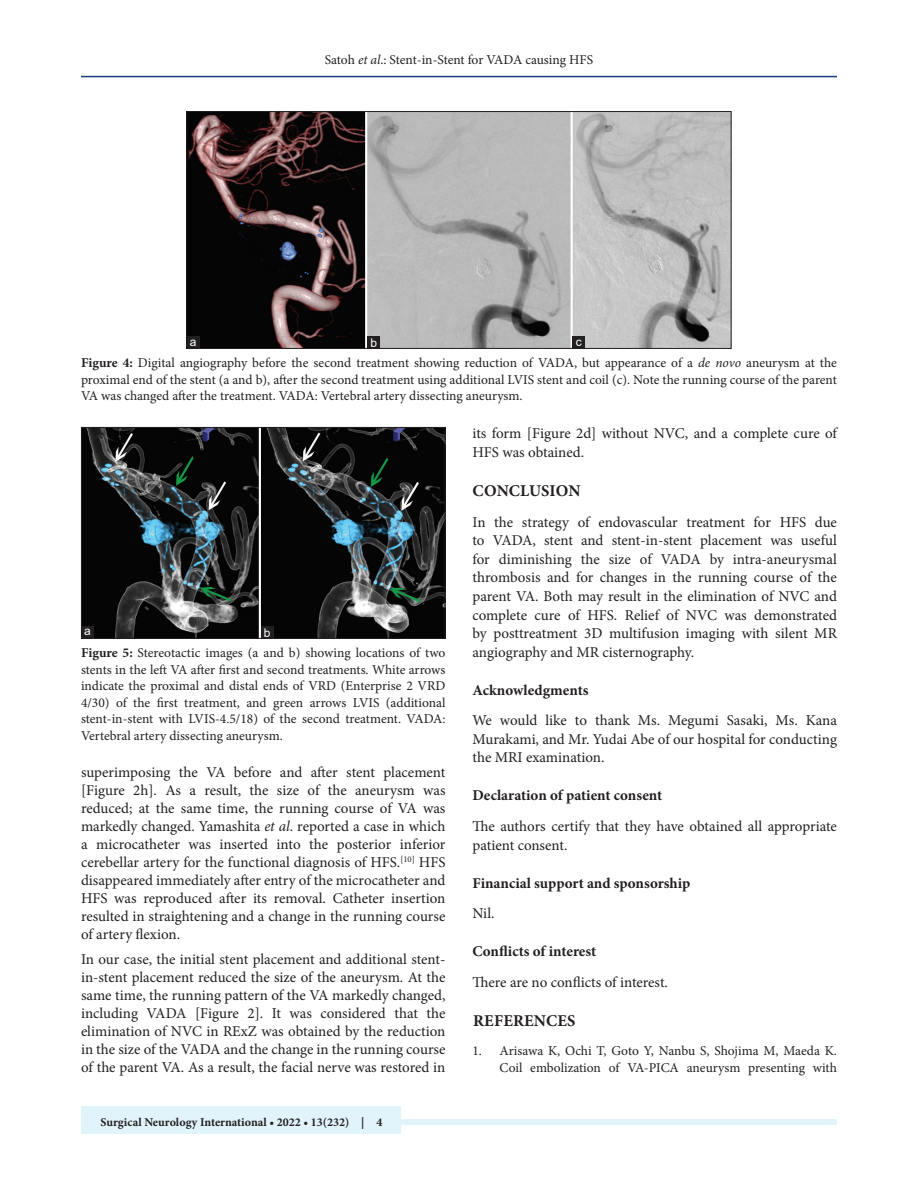
<style>
.page{position:relative;width:918px;height:1188px;background:#fff}
.page>*{position:absolute;margin:0;border:0;box-sizing:border-box;transform-origin:0 0}
.t1{font:700 16.5px "Minion Pro";letter-spacing:.01em;color:#231f20}
.TX{font:15px/18px "Minion Pro";letter-spacing:-.005em;color:#231f20;text-align:justify}
.t2{font:700 15px "Minion Pro";color:#231f20}
.FGC{font:13.5px/16.5px "Minion Pro";color:#231f20;text-align:justify}
.REF{font:13.5px/17.1px "Minion Pro";color:#231f20;text-align:right}
.t3{font:700 12px "Minion Pro";color:#231f20}
.LABEL{font:12px "Arial";color:#fff}
.s1{font-style:italic}
.s2{font-weight:700}
</style>
<div class="page">
<img style="left:189px;top:113px;width:540px;height:234px">
<div style="left:187px;top:111px;width:544px;height:238px;border:1px solid #231f20"></div>
<div style="left:572px;top:336px;width:13px;height:13px;background:#231f20"></div>
<div style="left:368px;top:336px;width:12px;height:13px;background:#231f20"></div>
<div style="left:187px;top:336px;width:12px;height:13px;background:#231f20"></div>
<img style="left:83px;top:429px;width:360px;height:208px">
<div style="left:81px;top:427px;width:364px;height:212px;border:1px solid #231f20"></div>
<div style="left:261px;top:626px;width:13px;height:13px;background:#231f20"></div>
<div style="left:81px;top:626px;width:13px;height:13px;background:#231f20"></div>
<hr style="left:81px;top:76px;width:756px;height:1px;background:#164077">
<div style="left:81px;top:1119px;width:756px;height:6px;background:#e1f4fc"></div>
<div style="left:81px;top:1106px;width:319px;height:28px;background:#e1f4fc"></div>
<p class="FGC" style="left:325px;top:51px;width:270px">Satoh <span class="s1">et al</span>.: Stent-in-Stent for VADA causing HFS</p>
<p class="LABEL" style="left:190px;top:333px;width:8px">a</p>
<p class="LABEL" style="left:371px;top:334px;width:8px">b</p>
<p class="LABEL" style="left:576px;top:333px;width:7px">c</p>
<p class="FGC" style="left:81px;top:355px;width:758px"><span class="s2">Figure 4:</span> Digital angiography before the second treatment showing reduction of VADA, but appearance of a <span class="s1">de novo</span> aneurysm at the proximal end of the stent (a and b), after the second treatment using additional LVIS stent and coil (c). Note the running course of the parent VA was changed after the treatment. VADA: Vertebral artery dissecting aneurysm.</p>
<p class="LABEL" style="left:84px;top:623px;width:8px">a</p>
<p class="LABEL" style="left:264px;top:624px;width:8px">b</p>
<p class="FGC" style="left:81px;top:645px;width:366px"><span class="s2">Figure 5:</span> Stereotactic images (a and b) showing locations of two stents in the left VA after first and second treatments. White arrows indicate the proximal and distal ends of VRD (Enterprise 2 VRD 4/30) of the first treatment, and green arrows LVIS (additional stent-in-stent with LVIS-4.5/18) of the second treatment. VADA:<br>Vertebral artery dissecting aneurysm.</p>
<p class="TX" style="left:81px;top:763px;width:366px">superimposing the VA before and after stent placement [Figure 2h]. As a result, the size of the aneurysm was reduced; at the same time, the running course of VA was markedly changed. Yamashita <span class="s1">et al</span>. reported a case in which a microcatheter was inserted into the posterior inferior cerebellar artery for the functional diagnosis of HFS.<sup>[10]</sup> HFS disappeared immediately after entry of the microcatheter and HFS was reproduced after its removal. Catheter insertion resulted in straightening and a change in the running course of artery flexion.</p>
<p class="TX" style="left:81px;top:951px;width:366px">In our case, the initial stent placement and additional stent&shy;in-stent placement reduced the size of the aneurysm. At the same time, the running pattern of the VA markedly changed, including VADA [Figure 2]. It was considered that the elimination of NVC in RExZ was obtained by the reduction in the size of the VADA and the change in the running course of the parent VA. As a result, the facial nerve was restored in</p>
<p class="t3" style="left:100px;top:1113px;width:284px">Surgical Neurology International • 2022 • 13(232) | 4</p>
<p class="TX" style="left:472px;top:424px;width:366px;line-height:18.6px">its form [Figure 2d] without NVC, and a complete cure of<br>HFS was obtained.</p>
<h1 class="t1" style="left:473px;top:479px;width:109px">CONCLUSION</h1>
<p class="TX" style="left:472px;top:513px;width:366px;line-height:18.6px">In the strategy of endovascular treatment for HFS due to VADA, stent and stent-in-stent placement was useful for diminishing the size of VADA by intra-aneurysmal thrombosis and for changes in the running course of the parent VA. Both may result in the elimination of NVC and complete cure of HFS. Relief of NVC was demonstrated by posttreatment 3D multifusion imaging with silent MR angiography and MR cisternography.</p>
<h2 class="t2" style="left:472px;top:679px;width:118px">Acknowledgments</h2>
<p class="TX" style="left:472px;top:711px;width:366px;line-height:18.6px">We would like to thank Ms. Megumi Sasaki, Ms. Kana Murakami, and Mr. Yudai Abe of our hospital for conducting the MRI examination.</p>
<h2 class="t2" style="left:472px;top:785px;width:191px">Declaration of patient consent</h2>
<p class="TX" style="left:472px;top:817px;width:366px;line-height:18.6px">The authors certify that they have obtained all appropriate patient consent.</p>
<h2 class="t2" style="left:472px;top:872px;width:219px">Financial support and sponsorship</h2>
<p class="TX" style="left:472px;top:904px;width:24px">Nil.</p>
<h2 class="t2" style="left:472px;top:941px;width:125px">Conflicts of interest</h2>
<p class="TX" style="left:472px;top:973px;width:197px">There are no conflicts of interest.</p>
<h1 class="t1" style="left:473px;top:1009px;width:104px">REFERENCES</h1>
<p class="REF" style="left:472px;top:1043px;width:366px">1. Arisawa K, Ochi T, Goto Y, Nanbu S, Shojima M, Maeda K.<br>Coil embolization of VA-PICA aneurysm presenting with</p>
</div>
